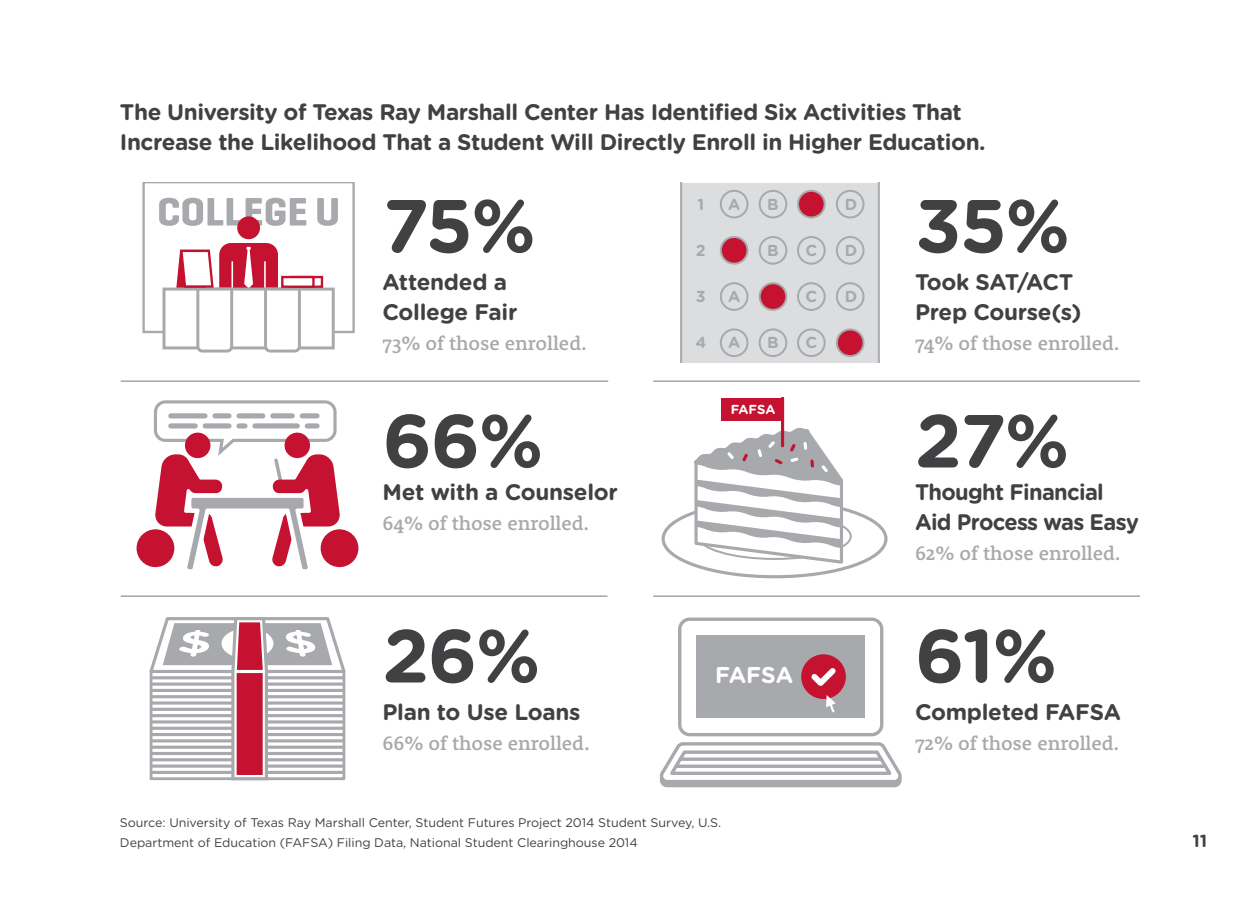
<style>
.page{position:relative;width:1260px;height:900px;background:#fff}
.page>*{position:absolute;margin:0;border:0;box-sizing:border-box;transform-origin:0 0}
.t1{font:700 75px "Gotham Rounded";letter-spacing:-.025em;color:#414042}
.t2{font:700 22.75px "Gotham Rounded";letter-spacing:-.005em;color:#fff}
.t3{font:700 22.5px/30px "Gotham Rounded";letter-spacing:-.02em;color:#414042}
.t4{font:500 20px "Rooney Pro";letter-spacing:-.005em;color:#a7a9ac}
.t5{font:700 17.5px "Gotham Rounded";color:#414042}
.t6{font:700 16px "Gotham Rounded";color:#a7a9ac}
.t7{font:700 13px "Gotham Rounded";color:#fff}
.t8{font:12.5px/20px "Gotham Rounded";letter-spacing:-.005em;color:#414042}
</style>
<div class="page">
<hr style="left:121px;top:595px;width:486px;height:2px;background:#a7a9ac">
<hr style="left:653px;top:595px;width:487px;height:2px;background:#a7a9ac">
<hr style="left:653px;top:380px;width:487px;height:2px;background:#a7a9ac">
<hr style="left:121px;top:380px;width:487px;height:2px;background:#a7a9ac">
<svg style="left:149px;top:617px;width:197px;height:164px"></svg>
<hr style="left:236px;top:670px;width:29px;height:3px;background:#fff">
<svg style="left:142px;top:182px;width:213px;height:171px"></svg>
<div style="left:291px;top:277px;width:31px;height:10px;background:#fff"></div>
<div style="left:290px;top:276px;width:33px;height:12px;border:2px solid #c41230"></div>
<div style="left:282px;top:277px;width:31px;height:10px;background:#fff"></div>
<div style="left:281px;top:276px;width:34px;height:12px;border:2px solid #c41230"></div>
<div style="left:678px;top:618px;width:205px;height:118px;border:3px solid #a7a9ac;border-radius:10px"></div>
<div style="left:696px;top:636px;width:169px;height:82px;background:#a7a9ac"></div>
<svg style="left:659px;top:742px;width:243px;height:46px"></svg>
<hr style="left:676px;top:765px;width:209px;height:3px;background:#a7a9ac">
<hr style="left:680px;top:758px;width:201px;height:3px;background:#a7a9ac">
<div style="left:801px;top:654px;width:45px;height:45px;background:#c41230;border-radius:50%"></div>
<svg style="left:806px;top:668px;width:35px;height:45px"></svg>
<div style="left:721px;top:398px;width:62px;height:22px;background:#c41230"></div>
<div style="left:662px;top:499px;width:226px;height:79px;border:3px solid #a7a9ac;border-radius:50%"></div>
<svg style="left:690px;top:426px;width:158px;height:140px"></svg>
<hr style="left:781px;top:398px;width:3px;height:48px;background:#c41230">
<div style="left:681px;top:183px;width:197px;height:179px;background:#dcddde"></div>
<hr style="left:680px;top:183px;width:2px;height:179px;background:#a7a9ac">
<hr style="left:878px;top:183px;width:2px;height:179px;background:#a7a9ac">
<div style="left:720px;top:190px;width:28px;height:28px;border:2px solid #a7a9ac;border-radius:50%"></div>
<div style="left:759px;top:190px;width:28px;height:28px;border:2px solid #a7a9ac;border-radius:50%"></div>
<div style="left:798px;top:191px;width:27px;height:26px;background:#c41230;border-radius:50%"></div>
<div style="left:797px;top:190px;width:29px;height:28px;border:2px solid #a7a9ac;border-radius:50%"></div>
<div style="left:836px;top:190px;width:29px;height:28px;border:2px solid #a7a9ac;border-radius:50%"></div>
<div style="left:721px;top:237px;width:26px;height:27px;background:#c41230;border-radius:50%"></div>
<div style="left:720px;top:236px;width:28px;height:29px;border:2px solid #a7a9ac;border-radius:50%"></div>
<div style="left:759px;top:236px;width:28px;height:29px;border:2px solid #a7a9ac;border-radius:50%"></div>
<div style="left:797px;top:236px;width:29px;height:29px;border:2px solid #a7a9ac;border-radius:50%"></div>
<div style="left:836px;top:236px;width:29px;height:29px;border:2px solid #a7a9ac;border-radius:50%"></div>
<div style="left:720px;top:282px;width:28px;height:29px;border:2px solid #a7a9ac;border-radius:50%"></div>
<div style="left:760px;top:283px;width:26px;height:27px;background:#c41230;border-radius:50%"></div>
<div style="left:759px;top:282px;width:28px;height:29px;border:2px solid #a7a9ac;border-radius:50%"></div>
<div style="left:797px;top:282px;width:29px;height:29px;border:2px solid #a7a9ac;border-radius:50%"></div>
<div style="left:836px;top:282px;width:29px;height:29px;border:2px solid #a7a9ac;border-radius:50%"></div>
<div style="left:720px;top:328px;width:28px;height:29px;border:2px solid #a7a9ac;border-radius:50%"></div>
<div style="left:759px;top:328px;width:28px;height:29px;border:2px solid #a7a9ac;border-radius:50%"></div>
<div style="left:797px;top:328px;width:29px;height:29px;border:2px solid #a7a9ac;border-radius:50%"></div>
<div style="left:837px;top:329px;width:27px;height:27px;background:#c41230;border-radius:50%"></div>
<div style="left:836px;top:328px;width:29px;height:29px;border:2px solid #a7a9ac;border-radius:50%"></div>
<div style="left:137px;top:529px;width:37px;height:38px;background:#c41230;border-radius:50%"></div>
<div style="left:321px;top:529px;width:37px;height:38px;background:#c41230;border-radius:50%"></div>
<svg style="left:152px;top:400px;width:188px;height:170px"></svg>
<div style="left:255px;top:423px;width:42px;height:6px;background:#a7a9ac"></div>
<div style="left:307px;top:423px;width:10px;height:6px;background:#a7a9ac"></div>
<p class="t3" style="left:120px;top:96px;width:867px">The University of Texas Ray Marshall Center Has Identified Six Activities That<br>Increase the Likelihood That a Student Will Directly Enroll in Higher Education.</p>
<h1 class="t1" style="left:382px;top:171px;width:155px">75%</h1>
<p class="t3" style="left:382px;top:266px;width:136px">Attended a<br>College Fair</p>
<p class="t4" style="left:382px;top:330px;width:206px">73% of those enrolled.</p>
<h1 class="t1" style="left:382px;top:386px;width:162px">66%</h1>
<p class="t3" style="left:382px;top:476px;width:237px">Met with a Counselor</p>
<p class="t4" style="left:382px;top:510px;width:208px">64% of those enrolled.</p>
<h1 class="t1" style="left:382px;top:601px;width:159px">26%</h1>
<p class="t3" style="left:382px;top:696px;width:200px">Plan to Use Loans</p>
<p class="t4" style="left:382px;top:730px;width:209px">66% of those enrolled.</p>
<p class="t6" style="left:698px;top:192px;width:8px">1</p>
<p class="t6" style="left:728px;top:192px;width:14px">A</p>
<p class="t6" style="left:767px;top:192px;width:13px">B</p>
<p class="t6" style="left:845px;top:192px;width:14px">D</p>
<p class="t6" style="left:696px;top:238px;width:11px">2</p>
<p class="t6" style="left:767px;top:238px;width:13px">B</p>
<p class="t6" style="left:805px;top:238px;width:13px">C</p>
<p class="t6" style="left:845px;top:238px;width:14px">D</p>
<p class="t6" style="left:696px;top:285px;width:11px">3</p>
<p class="t6" style="left:728px;top:285px;width:14px">A</p>
<p class="t6" style="left:805px;top:285px;width:13px">C</p>
<p class="t6" style="left:845px;top:285px;width:14px">D</p>
<p class="t6" style="left:695px;top:331px;width:12px">4</p>
<p class="t6" style="left:728px;top:331px;width:14px">A</p>
<p class="t6" style="left:767px;top:331px;width:13px">B</p>
<p class="t6" style="left:805px;top:331px;width:13px">C</p>
<p class="t7" style="left:731px;top:400px;width:46px">FAFSA</p>
<p class="t2" style="left:715px;top:658px;width:79px">FAFSA</p>
<p class="t8" style="left:120px;top:812px;width:603px">Source: University of Texas Ray Marshall Center, Student Futures Project 2014 Student Survey, U.S.<br>Department of Education (FAFSA) Filing Data, National Student Clearinghouse 2014</p>
<h1 class="t1" style="left:915px;top:171px;width:156px">35%</h1>
<p class="t3" style="left:915px;top:266px;width:168px">Took SAT/ACT<br>Prep Course(s)</p>
<p class="t4" style="left:915px;top:330px;width:206px">74% of those enrolled.</p>
<h1 class="t1" style="left:915px;top:386px;width:156px">27%</h1>
<p class="t3" style="left:915px;top:476px;width:225px">Thought Financial<br>Aid Process was Easy</p>
<p class="t4" style="left:915px;top:540px;width:207px">62% of those enrolled.</p>
<h1 class="t1" style="left:915px;top:601px;width:144px">61%</h1>
<p class="t3" style="left:915px;top:696px;width:207px">Completed FAFSA</p>
<p class="t4" style="left:915px;top:730px;width:206px">72% of those enrolled.</p>
<p class="t5" style="left:1193px;top:828px;width:16px">11</p>
</div>
